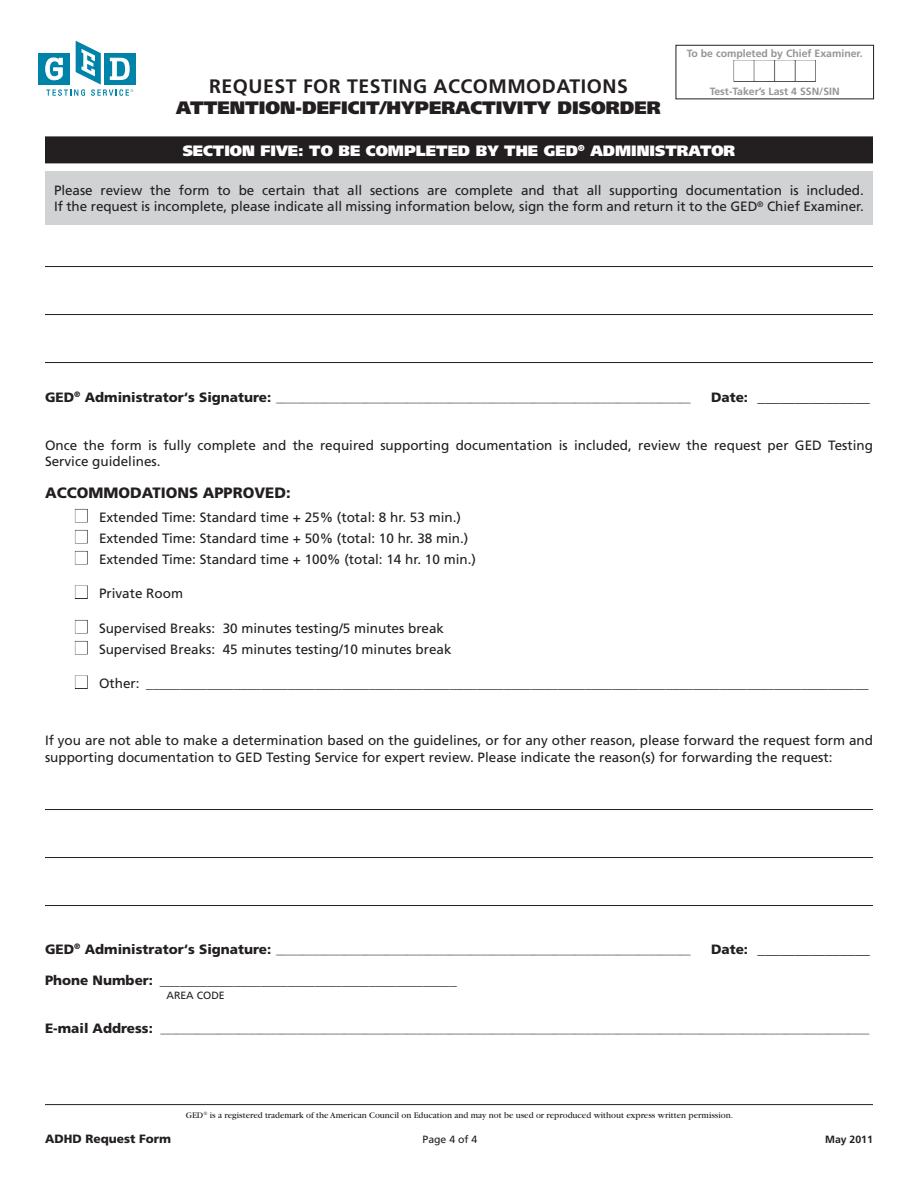
<style>
.page{position:relative;width:918px;height:1188px;background:#fff}
.page>*{position:absolute;margin:0;border:0;box-sizing:border-box;transform-origin:0 0}
.t1{font:30px "Zapf Dingbats Std";color:#fff;scale:.95 1}
.t2{font:700 19.5px "Frutiger";letter-spacing:.025em;color:#231f20}
.t3{font:900 18px "Frutiger";color:#231f20}
.t4{font:900 15px "Frutiger";color:#231f20}
.t5{font:900 15px "Frutiger";color:#fff}
.t6{font:13.5px/16.5px "Frutiger";color:#231f20}
.t7{font:900 13.5px "Frutiger";color:#231f20}
.t8{font:900 12px "Frutiger";color:#231f20}
.t9{font:900 10.5px "Frutiger";color:#231f20}
.t10{font:700 10.5px "Frutiger";color:#939598}
.t11{font:10.5px "Frutiger";color:#231f20}
.t12{font:700 10.5px "Frutiger";color:#231f20}
.t13{font:9px "Garamond";color:#231f20}
.s1{font-size:13.5px}
.s2{color:#fff}
</style>
<div class="page">
<hr style="left:45px;top:1104px;width:828px;height:1px;background:#231f20">
<div style="left:38px;top:53px;width:32px;height:32px;background:#0083a9"></div>
<div style="left:104px;top:53px;width:32px;height:32px;background:#0083a9"></div>
<svg style="left:46px;top:41px;width:87px;height:55px"></svg>
<div style="left:734px;top:60px;width:20px;height:22px;border:1px solid #231f20"></div>
<div style="left:754px;top:60px;width:21px;height:22px;border:1px solid #231f20"></div>
<div style="left:775px;top:60px;width:20px;height:22px;border:1px solid #231f20"></div>
<div style="left:795px;top:60px;width:21px;height:22px;border:1px solid #231f20"></div>
<div style="left:676px;top:45px;width:198px;height:54px;border:1px solid #231f20"></div>
<div style="left:45px;top:136px;width:828px;height:27px;background:#231f20"></div>
<hr style="left:45px;top:266px;width:828px;height:1px;background:#231f20">
<hr style="left:45px;top:314px;width:828px;height:1px;background:#231f20">
<hr style="left:45px;top:362px;width:828px;height:1px;background:#231f20">
<hr style="left:45px;top:809px;width:828px;height:1px;background:#231f20">
<hr style="left:45px;top:857px;width:828px;height:1px;background:#231f20">
<hr style="left:45px;top:905px;width:828px;height:1px;background:#231f20">
<div style="left:45px;top:171px;width:828px;height:54px;background:#d1d2d4"></div>
<div style="left:75px;top:509px;width:13px;height:13px;border:1px solid #231f20"></div>
<div style="left:75px;top:530px;width:13px;height:13px;border:1px solid #231f20"></div>
<div style="left:75px;top:551px;width:13px;height:13px;border:1px solid #231f20"></div>
<div style="left:75px;top:586px;width:13px;height:13px;border:1px solid #231f20"></div>
<div style="left:75px;top:620px;width:13px;height:13px;border:1px solid #231f20"></div>
<div style="left:75px;top:641px;width:13px;height:13px;border:1px solid #231f20"></div>
<div style="left:75px;top:676px;width:13px;height:13px;border:1px solid #231f20"></div>
<h2 class="t2" style="left:209px;top:74px;width:420px">Request forTesting Accommodations</h2>
<h3 class="t3" style="left:176px;top:96px;width:486px">ATTENTION-DEFICIT/HYPERACTIVITY DISORDER</h3>
<p class="t10" style="left:687px;top:47px;width:177px">To be completed by Chief Examiner.</p>
<h1 class="t1" style="left:733px;top:57px;width:89px">■■■■</h1>
<p class="t10" style="left:710px;top:85px;width:94px">Test-Taker’s Last 4 SSN</p>
<p class="t10" style="left:819px;top:85px;width:11px">/SIN</p>
<p class="t5" style="left:183px;top:141px;width:554px">SECTION FIVE: TO BE COMPLETED BY THE GED<sup>®</sup> ADMINISTRATOR</p>
<p class="t6" style="left:54px;top:182px;width:812px">Please review the form to be certain that all sections are complete and that all supporting documentation is included.<br>If the request is incomplete, please indicate all missing information below, sign the form and return it to the GED<sup>®</sup> Chief Examiner.</p>
<p class="t9" style="left:45px;top:392px;width:647px"><span class="s1">GED</span><sup>®</sup> <span class="s1">Administrator‘s Signature:</span> _______________________________________________________________________________</p>
<p class="t4" style="left:711px;top:388px;width:161px"><span class="s1">Date:</span> _______________</p>
<p class="t6" style="left:45px;top:437px;width:830px">Once the form is fully complete and the required supporting documentation is included, review the request per GED Testing<br>Service guidelines.</p>
<p class="t4" style="left:45px;top:484px;width:23px">Acco</p>
<p class="t4" style="left:88px;top:484px;width:41px">mmodations</p>
<p class="t4" style="left:203px;top:484px;width:23px">Appro</p>
<p class="t4" style="left:254px;top:484px;width:38px">ved:</p>
<p class="t6" style="left:75px;top:509px;width:388px"><span class="s2">■</span> Extended Time: Standard time + 25% (total: 8 hr. 53 min.)</p>
<p class="t6" style="left:75px;top:530px;width:395px"><span class="s2">■</span> Extended Time: Standard time + 50% (total: 10 hr. 38 min.)</p>
<p class="t6" style="left:75px;top:551px;width:403px"><span class="s2">■</span> Extended Time: Standard time + 100% (total: 14 hr. 10 min.)</p>
<p class="t6" style="left:75px;top:586px;width:110px"><span class="s2">■</span> Private Room</p>
<p class="t6" style="left:75px;top:620px;width:371px"><span class="s2">■</span> Supervised B reaks: 30 minutes testing/5 minutes break</p>
<p class="t6" style="left:75px;top:641px;width:378px"><span class="s2">■</span> Supervised B reaks: 45 minutes testing/10 minutes break</p>
<p class="t6" style="left:75px;top:676px;width:795px"><span class="s2">■</span> Other: ___________________________________________________________________________________________________________</p>
<p class="t6" style="left:45px;top:733px;width:830px">If you are not able to make a determination based on the guidelines, or for any other reason, please forward the request form and supporting documentation to GED Testing Service for expert review. Please indicate the reason(s) for forwarding the request:</p>
<p class="t9" style="left:45px;top:944px;width:647px"><span class="s1">GED</span><sup>®</sup> <span class="s1">Administrator‘s Signature:</span> _______________________________________________________________________________</p>
<p class="t4" style="left:711px;top:940px;width:161px"><span class="s1">Date:</span> _______________</p>
<p class="t7" style="left:45px;top:973px;width:413px">Phone Number: ____________________________________________</p>
<p class="t11" style="left:166px;top:989px;width:45px">Area Code</p>
<p class="t9" style="left:45px;top:1023px;width:826px"><span class="s1">E-mail Address:</span> _______________________________________________________________________________________________________________________________________</p>
<p class="t13" style="left:186px;top:1111px;width:549px">GED<sup>®</sup> is a registered trademark of the American Council on Education and may not be used or reproduced without express written permission.</p>
<p class="t8" style="left:45px;top:1131px;width:128px">ADHD Request Form</p>
<p class="t11" style="left:423px;top:1133px;width:56px">Page 4 of 4</p>
<p class="t12" style="left:825px;top:1133px;width:49px">May 2011</p>
</div>
